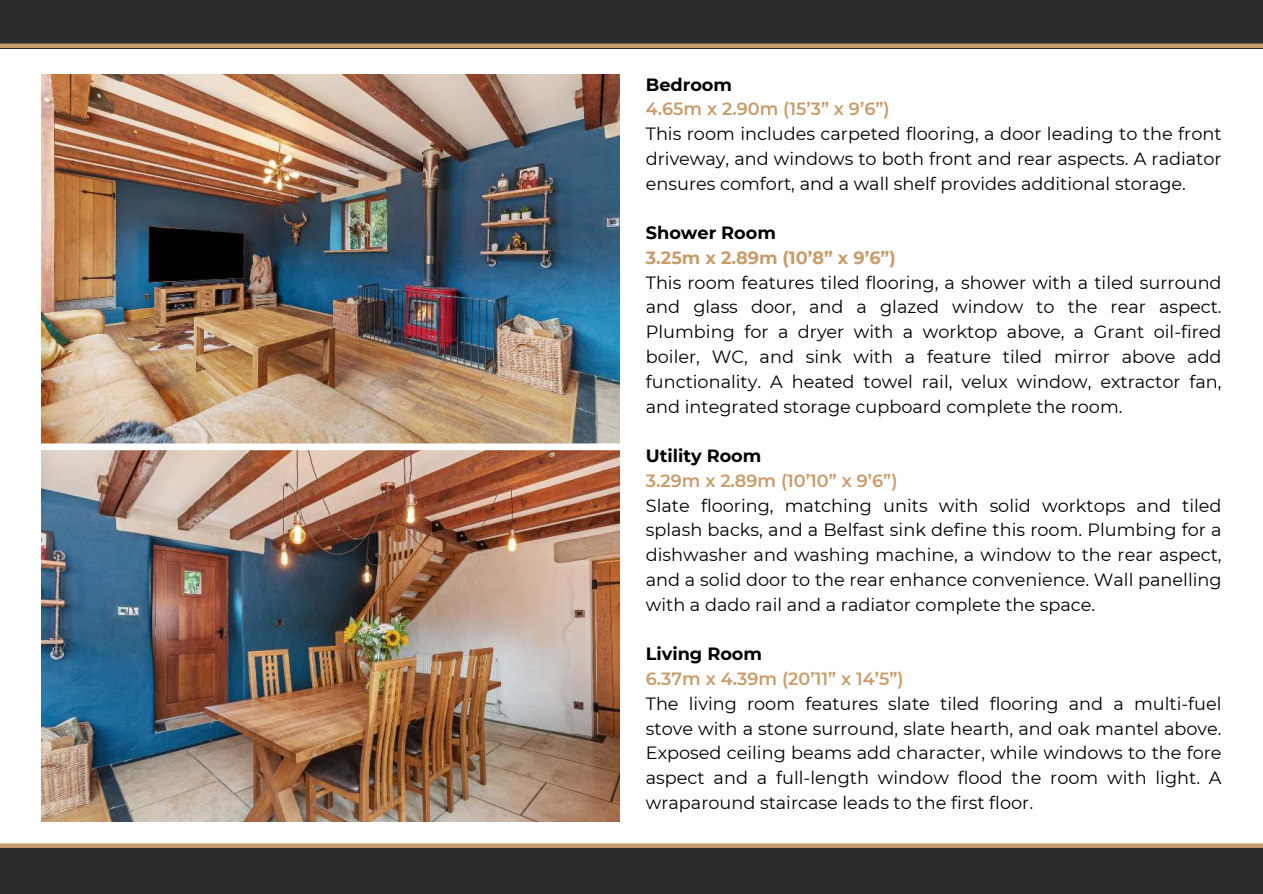
<style>
.page{position:relative;width:1263px;height:894px;background:#fff}
.page>*{position:absolute;margin:0;border:0;box-sizing:border-box;transform-origin:0 0}
.t1{font:17.7px/24.8px "Montserrat";color:#000;text-align:justify}
.t2{font:600 17.7px "Montserrat";color:#c99c6b}
.t3{font:700 17.7px "Montserrat";color:#000}
.t4{font:700 17.7px "Montserrat";color:#c99c6b}
</style>
<div class="page">
<div style="left:0;top:845px;width:1263px;height:48px;background:#2c2c2c"></div>
<svg style="left:0;top:843px;width:1263px;height:4px;background:#cea579"></svg>
<div style="left:0;top:0;width:1263px;height:48px;background:#2c2c2c"></div>
<div style="left:0;top:43px;width:1263px;height:5px;background:#c99c6b"></div>
<img style="left:41px;top:74px;width:579px;height:747px">
<div style="left:33px;top:443px;width:608px;height:7px;background:#fff"></div>
<p class="t3" style="left:646px;top:71px;width:88px">Bedroom</p>
<p class="t2" style="left:646px;top:96px;width:245px">4.65m x 2.90m (15’3” x 9’6”)</p>
<p class="t1" style="left:646px;top:121px;width:577px">This room includes carpeted flooring, a door leading to the front driveway, and windows to both front and rear aspects. A radiator ensures comfort, and a wall shelf provides additional storage.</p>
<p class="t3" style="left:646px;top:220px;width:132px">Shower Room</p>
<p class="t4" style="left:646px;top:245px;width:251px">3.25m x 2.89m (10’8” x 9’6”)</p>
<p class="t1" style="left:646px;top:269px;width:577px">This room features tiled flooring, a shower with a tiled surround and glass door, and a glazed window to the rear aspect.<br>Plumbing for a dryer with a worktop above, a Grant oil-fired boiler, WC, and sink with a feature tiled mirror above add functionality. A heated towel rail, velux window, extractor fan, and integrated storage cupboard complete the room.</p>
<p class="t3" style="left:646px;top:443px;width:117px">Utility Room</p>
<p class="t2" style="left:646px;top:468px;width:253px">3.29m x 2.89m (10’10” x 9’6”)</p>
<p class="t1" style="left:646px;top:492px;width:577px">Slate flooring, matching units with solid worktops and tiled splash backs, and a Belfast sink define this room. Plumbing for a dishwasher and washing machine, a window to the rear aspect, and a solid door to the rear enhance convenience. Wall panelling with a dado rail and a radiator complete the space.</p>
<p class="t3" style="left:646px;top:641px;width:118px">Living Room</p>
<p class="t2" style="left:646px;top:666px;width:259px">6.37m x 4.39m (20’11” x 14’5”)</p>
<p class="t1" style="left:646px;top:690px;width:577px">The living room features slate tiled flooring and a multi-fuel stove with a stone surround, slate hearth, and oak mantel above.<br>Exposed ceiling beams add character, while windows to the fore aspect and a full-length window flood the room with light. A wraparound staircase leads to the first floor.</p>
</div>
